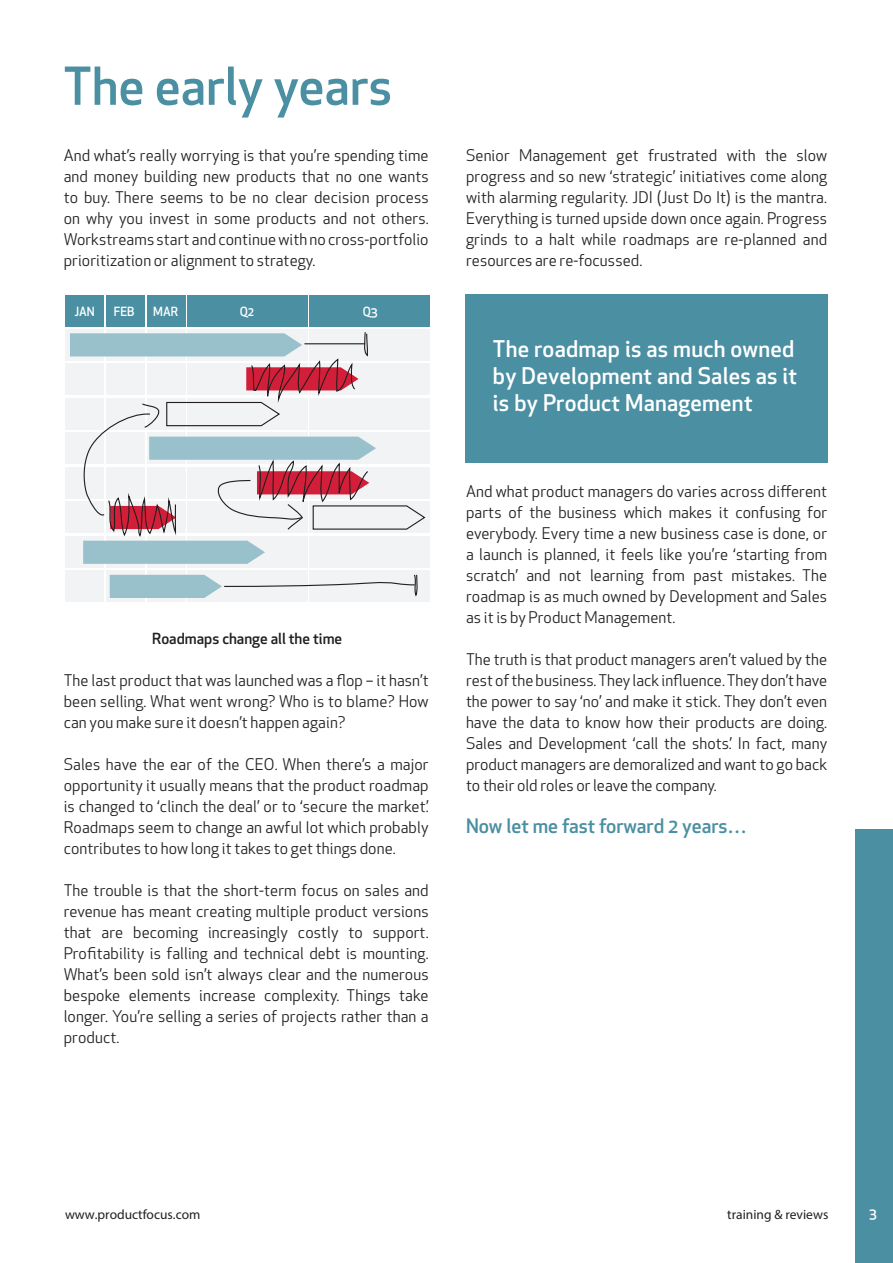
<style>
.page{position:relative;width:893px;height:1263px;background:#fff}
.page>*{position:absolute;margin:0;border:0;box-sizing:border-box;transform-origin:0 0}
.t1{font:500 51px "Apex New";color:#4a8fa2}
.t2{font:500 22.5px/27px "Apex New";letter-spacing:.01em;color:#fff}
.t3{font:500 19.5px "Apex New";color:#4a8fa2}
.t4{font:15.75px/21px "Apex New";letter-spacing:.005em;color:#231f20;text-align:justify}
.t5{font:500 15px "Apex New";color:#231f20}
.t6{font:13.5px "Myriad Pro";color:#231f20}
.t7{font:500 13.5px "Apex New";color:#fff}
.t8{font:500 12.3px "Apex New";color:#fff}
</style>
<div class="page">
<div style="left:855px;top:829px;width:38px;height:434px;background:#4a8fa2"></div>
<div style="left:65px;top:295px;width:39px;height:31px;background:#4a8fa2"></div>
<div style="left:106px;top:295px;width:39px;height:31px;background:#4a8fa2"></div>
<div style="left:147px;top:295px;width:38px;height:31px;background:#4a8fa2"></div>
<div style="left:187px;top:295px;width:120px;height:31px;background:#4a8fa2"></div>
<div style="left:309px;top:295px;width:120px;height:31px;background:#4a8fa2"></div>
<div style="left:65px;top:329px;width:39px;height:31px;background:#f2f3f4"></div>
<div style="left:106px;top:329px;width:39px;height:31px;background:#f2f3f4"></div>
<div style="left:147px;top:329px;width:38px;height:31px;background:#f2f3f4"></div>
<div style="left:187px;top:329px;width:120px;height:31px;background:#f2f3f4"></div>
<div style="left:309px;top:329px;width:120px;height:31px;background:#f2f3f4"></div>
<div style="left:65px;top:363px;width:39px;height:32px;background:#f2f3f4"></div>
<div style="left:309px;top:363px;width:120px;height:32px;background:#f2f3f4"></div>
<div style="left:65px;top:398px;width:39px;height:32px;background:#f2f3f4"></div>
<div style="left:309px;top:398px;width:120px;height:32px;background:#f2f3f4"></div>
<div style="left:65px;top:432px;width:39px;height:32px;background:#f2f3f4"></div>
<div style="left:309px;top:432px;width:120px;height:32px;background:#f2f3f4"></div>
<div style="left:65px;top:467px;width:39px;height:32px;background:#f2f3f4"></div>
<div style="left:309px;top:467px;width:120px;height:32px;background:#f2f3f4"></div>
<div style="left:65px;top:501px;width:39px;height:32px;background:#f2f3f4"></div>
<div style="left:309px;top:501px;width:120px;height:32px;background:#f2f3f4"></div>
<div style="left:65px;top:536px;width:39px;height:32px;background:#f2f3f4"></div>
<div style="left:106px;top:536px;width:39px;height:32px;background:#f2f3f4"></div>
<div style="left:147px;top:536px;width:38px;height:32px;background:#f2f3f4"></div>
<div style="left:187px;top:536px;width:120px;height:32px;background:#f2f3f4"></div>
<div style="left:309px;top:536px;width:120px;height:32px;background:#f2f3f4"></div>
<div style="left:65px;top:570px;width:39px;height:32px;background:#f2f3f4"></div>
<div style="left:106px;top:570px;width:39px;height:32px;background:linear-gradient(to right,#f2f3f4,#f2f3f4)"></div>
<div style="left:147px;top:570px;width:38px;height:32px;background:#f2f3f4"></div>
<div style="left:187px;top:570px;width:120px;height:32px;background:#f2f3f4"></div>
<div style="left:309px;top:570px;width:120px;height:32px;background:#f2f3f4"></div>
<svg style="left:110px;top:573px;width:308px;height:25px"></svg>
<svg style="left:70px;top:331px;width:356px;height:233px"></svg>
<div style="left:466px;top:294px;width:362px;height:169px;background:#4a8fa2"></div>
<h1 class="t1" style="left:63px;top:52px;width:330px">The early years</h1>
<p class="t4" style="left:64px;top:145px;width:366px">And what’s really worrying is that you’re spending time and money building new products that no one wants to buy. There seems to be no clear decision process on why you invest in some products and not others.<br>Workstreams start and continue with no cross-portfolio prioritization or alignment to strategy.</p>
<p class="t8" style="left:75px;top:303px;width:22px">JAN</p>
<p class="t8" style="left:114px;top:303px;width:22px">FEB</p>
<p class="t8" style="left:153px;top:303px;width:26px">MAR</p>
<p class="t8" style="left:240px;top:303px;width:16px">Q2</p>
<p class="t8" style="left:363px;top:303px;width:17px">Q3</p>
<p class="t5" style="left:152px;top:629px;width:192px">Roadmaps change all the time</p>
<p class="t4" style="left:64px;top:670px;width:366px">The last product that was launched was a flop – it hasn’t been selling. What went wrong? Who is to blame? How can you make sure it doesn’t happen again?</p>
<p class="t4" style="left:64px;top:754px;width:367px">Sales have the ear of the CEO. When there’s a major opportunity it usually means that the product roadmap is changed to ‘clinch the deal’ or to ‘secure the market.’ Roadmaps seem to change an awful lot which probably contributes to how long it takes to get things done.</p>
<p class="t4" style="left:64px;top:880px;width:366px">The trouble is that the short-term focus on sales and revenue has meant creating multiple product versions that are becoming increasingly costly to support.<br>Profitability is falling and technical debt is mounting.<br>What’s been sold isn’t always clear and the numerous bespoke elements increase complexity. Things take longer. You’re selling a series of projects rather than a product.</p>
<p class="t4" style="left:466px;top:145px;width:363px">Senior Management get frustrated with the slow progress and so new ‘strategic’ initiatives come along with alarming regularity. JDI (Just Do It) is the mantra.<br>Everything is turned upside down once again. Progress grinds to a halt while roadmaps are re-planned and resources are re-focussed.</p>
<h2 class="t2" style="left:493px;top:335px;width:306px">The roadmap is as much owned by Development and Sales as it is by Product Management</h2>
<p class="t4" style="left:466px;top:481px;width:363px">And what product managers do varies across different parts of the business which makes it confusing for everybody. Every time a new business case is done, or a launch is planned, it feels like you’re ‘starting from scratch’ and not learning from past mistakes. The roadmap is as much owned by Development and Sales as it is by Product Management.</p>
<p class="t4" style="left:466px;top:649px;width:363px">The truth is that product managers aren’t valued by the rest of the business. They lack influence. They don’t have the power to say ‘no’ and make it stick. They don’t even have the data to know how their products are doing.<br>Sales and Development ‘call the shots.’ In fact, many product managers are demoralized and want to go back to their old roles or leave the company.</p>
<p class="t3" style="left:466px;top:813px;width:282px">Now let me fast forward 2 years…</p>
<p class="t6" style="left:65px;top:1206px;width:137px">www.productfocus.com</p>
<p class="t6" style="left:727px;top:1206px;width:103px">training &amp; reviews</p>
<p class="t7" style="left:869px;top:1204px;width:9px">3</p>
</div>
